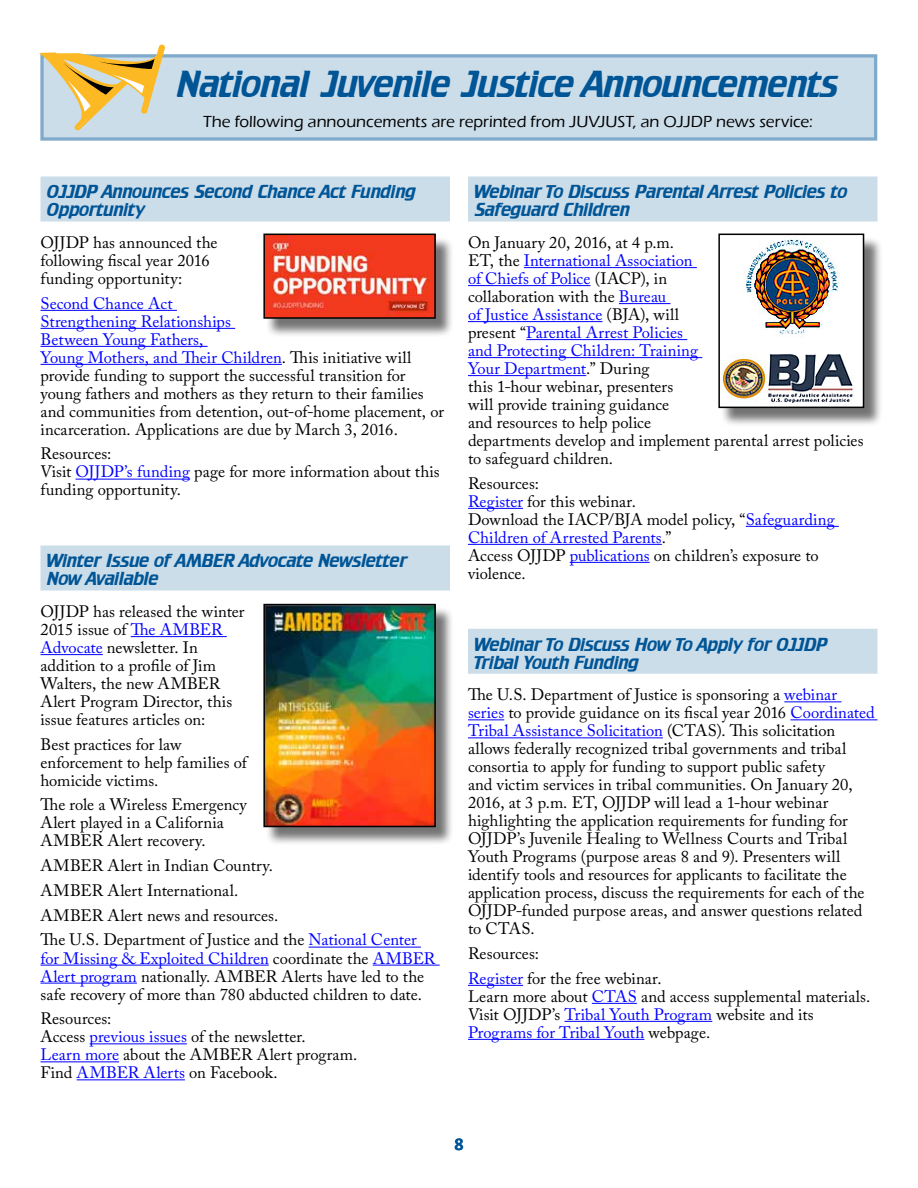
<style>
.page{position:relative;width:918px;height:1188px;background:#fff}
.page>*{position:absolute;margin:0;border:0;box-sizing:border-box;transform-origin:0 0}
.t1{font:33px "Crillee";letter-spacing:-.015em;color:#005596}
.t2{font:700 18px "Calibri";color:#005596}
.t3{font:16.5px/18px "Adobe Caslon Pro";color:#000}
.t4{font:16.5px/18px "Critic Italic TT";letter-spacing:-.01em;color:#005596}
.t5{font:500 16.5px "Eras ITC";color:#000}
.s1{color:#00f}
</style>
<div class="page">
<div style="left:40px;top:54px;width:837px;height:87px;background:#ccddea;border:3px solid #80aacb"></div>
<svg style="left:39px;top:44px;width:127px;height:133px"></svg>
<div style="left:40px;top:177px;width:410px;height:45px;background:#ccddea"></div>
<hr style="left:40px;top:310px;width:137px;height:1px;background:#00f">
<hr style="left:40px;top:328px;width:195px;height:1px;background:#00f">
<hr style="left:40px;top:346px;width:168px;height:1px;background:#00f">
<hr style="left:40px;top:364px;width:242px;height:1px;background:#00f">
<hr style="left:76px;top:479px;width:114px;height:1px;background:#00f">
<div style="left:40px;top:546px;width:410px;height:45px;background:#ccddea"></div>
<hr style="left:131px;top:636px;width:96px;height:1px;background:#00f">
<hr style="left:40px;top:654px;width:63px;height:1px;background:#00f">
<hr style="left:309px;top:947px;width:112px;height:1px;background:#00f">
<hr style="left:40px;top:965px;width:229px;height:1px;background:#00f">
<hr style="left:373px;top:965px;width:67px;height:1px;background:#00f">
<hr style="left:40px;top:983px;width:97px;height:1px;background:#00f">
<hr style="left:90px;top:1043px;width:97px;height:1px;background:#00f">
<hr style="left:40px;top:1061px;width:79px;height:1px;background:#00f">
<hr style="left:77px;top:1079px;width:108px;height:1px;background:#00f">
<div style="left:468px;top:177px;width:410px;height:45px;background:#ccddea"></div>
<hr style="left:524px;top:267px;width:173px;height:1px;background:#00f">
<hr style="left:468px;top:285px;width:122px;height:1px;background:#00f">
<hr style="left:619px;top:303px;width:52px;height:1px;background:#00f">
<hr style="left:468px;top:321px;width:134px;height:1px;background:#00f">
<hr style="left:526px;top:339px;width:161px;height:1px;background:#00f">
<hr style="left:468px;top:357px;width:234px;height:1px;background:#00f">
<hr style="left:468px;top:375px;width:118px;height:1px;background:#00f">
<hr style="left:468px;top:508px;width:55px;height:1px;background:#00f">
<hr style="left:746px;top:526px;width:93px;height:1px;background:#00f">
<hr style="left:468px;top:544px;width:194px;height:1px;background:#00f">
<hr style="left:570px;top:562px;width:80px;height:1px;background:#00f">
<div style="left:468px;top:629px;width:410px;height:45px;background:#ccddea"></div>
<hr style="left:784px;top:701px;width:57px;height:1px;background:#00f">
<hr style="left:468px;top:719px;width:36px;height:1px;background:#00f">
<hr style="left:790px;top:719px;width:87px;height:1px;background:#00f">
<hr style="left:468px;top:737px;width:195px;height:1px;background:#00f">
<hr style="left:468px;top:985px;width:55px;height:1px;background:#00f">
<hr style="left:592px;top:1003px;width:45px;height:1px;background:#00f">
<hr style="left:565px;top:1021px;width:147px;height:1px;background:#00f">
<hr style="left:468px;top:1039px;width:176px;height:1px;background:#00f">
<div style="left:266px;top:236px;width:189px;height:101px;background:#000;opacity:.55"></div>
<img style="left:266px;top:237px;width:167px;height:79px">
<div style="left:263px;top:234px;width:173px;height:85px;border:2px solid #000"></div>
<div style="left:266px;top:606px;width:189px;height:240px;background:#000;opacity:.55"></div>
<img style="left:266px;top:607px;width:167px;height:217px">
<div style="left:263px;top:604px;width:173px;height:223px;border:2px solid #000"></div>
<div style="left:721px;top:236px;width:162px;height:191px;background:#000;opacity:.55"></div>
<div style="left:719px;top:234px;width:145px;height:173px;background:#fff"></div>
<img style="left:721px;top:237px;width:134px;height:166px">
<div style="left:718px;top:234px;width:146px;height:174px;border:2px solid #000"></div>
<h1 class="t1" style="left:177px;top:62px;width:663px">National Juvenile Justice Announcements</h1>
<p class="t5" style="left:203px;top:112px;width:611px">The following announcements are reprinted from JUVJUST, an OJJDP news service:</p>
<p class="t4" style="left:47px;top:183px;width:370px">OJJDP Announces Second Chance Act Funding<br>Opportunity</p>
<p class="t3" style="left:41px;top:233px;width:179px">OJJDP has announced the following fiscal year 2016 funding opportunity:</p>
<p class="t3" style="left:41px;top:294px;width:405px"><span class="s1">Second Chance Act<br>Strengthening Relationships<br>Between Young Fathers,<br>Young Mothers, and Their Children</span>. This initiative will provide funding to support the successful transition for young fathers and mothers as they return to their families and communities from detention, out-of-home placement, or incarceration. Applications are due by March 3, 2016.</p>
<p class="t3" style="left:41px;top:445px;width:401px">Resources:<br>Visit <span class="s1">OJJDP’s funding</span> page for more information about this funding opportunity.</p>
<p class="t4" style="left:47px;top:552px;width:361px">Winter Issue of AMBER Advocate Newsletter<br>Now Available</p>
<p class="t3" style="left:41px;top:602px;width:206px">OJJDP has released the winter<br>2015 issue of <span class="s1">The AMBER<br>Advocate</span> newsletter. In addition to a profile of Jim<br>Walters, the new AMBER<br>Alert Program Director, this issue features articles on:</p>
<p class="t3" style="left:41px;top:735px;width:208px">Best practices for law enforcement to help families of homicide victims.</p>
<p class="t3" style="left:41px;top:796px;width:208px">The role a Wireless Emergency<br>Alert played in a California<br>AMBER Alert recovery.</p>
<p class="t3" style="left:41px;top:853px;width:378px;line-height:24.8px">AMBER Alert in Indian Country.<br>AMBER Alert International.<br>AMBER Alert news and resources.<br>The U.S. Department of Justice and the <span class="s1">National Center</span></p>
<p class="t3" style="left:41px;top:949px;width:396px"><span class="s1">for Missing &amp; Exploited Children</span> coordinate the <span class="s1">AMBER<br>Alert program</span> nationally. AMBER Alerts have led to the safe recovery of more than 780 abducted children to date.</p>
<p class="t3" style="left:41px;top:1010px;width:318px">Resources:<br>Access <span class="s1">previous issues</span> of the newsletter.<br><span class="s1">Learn more</span> about the AMBER Alert program.<br>Find <span class="s1">AMBER Alerts</span> on Facebook.</p>
<p class="t4" style="left:475px;top:183px;width:374px">Webinar To Discuss Parental Arrest Policies to<br>Safeguard Children</p>
<p class="t3" style="left:468px;top:233px;width:397px">On January 20, 2016, at 4 p.m.<br>ET, the <span class="s1">International Association<br>of Chiefs of Police</span> (IACP), in<br>collaboration with the <span class="s1">Bureau<br>of Justice Assistance</span> (BJA), will<br>present “<span class="s1">Parental Arrest Policies<br>and Protecting Children: Training<br>Your Department</span>.” During<br>this 1-hour webinar, presenters<br>will provide training guidance<br>and resources to help police<br>departments develop and implement parental arrest policies to safeguard children.</p>
<p class="t3" style="left:468px;top:474px;width:368px">Resources:<br><span class="s1">Register</span> for this webinar.<br>Download the IACP/BJA model policy, “<span class="s1">Safeguarding<br>Children of Arrested Parents</span>.”<br>Access OJJDP <span class="s1">publications</span> on children’s exposure to violence.</p>
<p class="t4" style="left:475px;top:635px;width:354px">Webinar To Discuss How To Apply for OJJDP<br>Tribal Youth Funding</p>
<p class="t3" style="left:468px;top:686px;width:408px">The U.S. Department of Justice is sponsoring a <span class="s1">webinar series</span> to provide guidance on its fiscal year 2016 <span class="s1">Coordinated Tribal Assistance Solicitation</span> (CTAS). This solicitation allows federally recognized tribal governments and tribal consortia to apply for funding to support public safety<br>and victim services in tribal communities. On January 20, 2016, at 3 p.m. ET, OJJDP will lead a 1-hour webinar highlighting the application requirements for funding for OJJDP’s Juvenile Healing to Wellness Courts and Tribal Youth Programs (purpose areas 8 and 9). Presenters will identify tools and resources for applicants to facilitate the application process, discuss the requirements for each of the OJJDP-funded purpose areas, and answer questions related to CTAS.</p>
<p class="t3" style="left:468px;top:941px;width:195px;line-height:24.8px">Resources:<br><span class="s1">Register</span> for the free webinar.</p>
<p class="t3" style="left:468px;top:987px;width:404px">Learn more about <span class="s1">CTAS</span> and access supplemental materials.<br>Visit OJJDP’s <span class="s1">Tribal Youth Program</span> website and its<br><span class="s1">Programs for Tribal Youth</span> webpage.</p>
<p class="t2" style="left:454px;top:1132px;width:11px">8</p>
</div>
